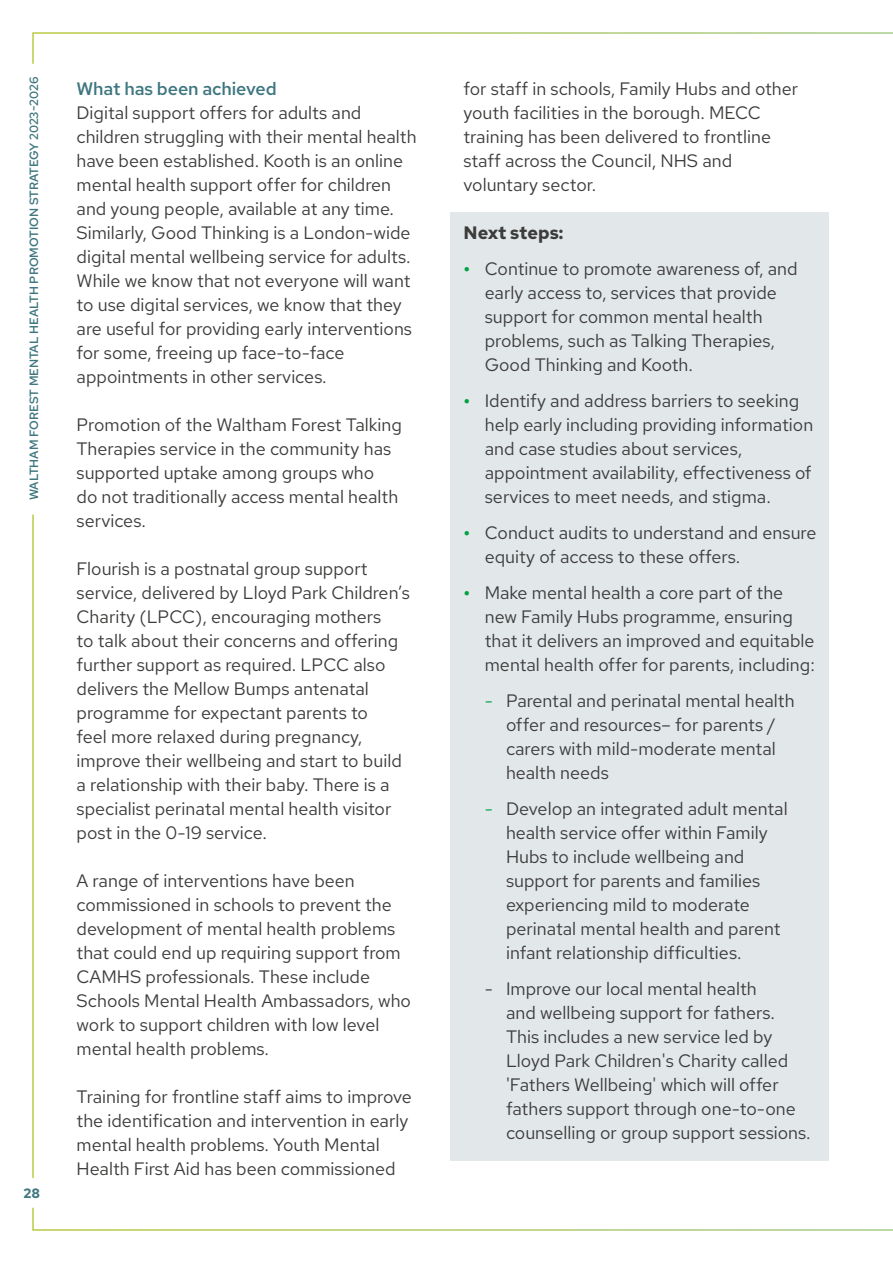
<style>
.page{position:relative;width:893px;height:1263px;background:#fff}
.page>*{position:absolute;margin:0;border:0;box-sizing:border-box;transform-origin:0 0}
.Body{font:18px/24px "Red Hat Text";color:#3c3c3b}
.Sub_Sub{font:500 18px "Red Hat Text";letter-spacing:-.005em;color:#3e767f}
.Body-2{font:700 18px "Red Hat Text";letter-spacing:-.005em;color:#3c3c3b}
.t1{font:700 13.5px "Red Hat Text";color:#3e767f}
.t2{font:600 12px "Red Hat Text";color:#3e767f}
.s1{font-weight:700;color:#00a244}
.s2{color:#00a244}
</style>
<div class="page">
<div style="left:451px;top:213px;width:378px;height:948px;background:#e2e7ea"></div>
<svg style="left:32px;top:32px;width:861px;height:32px"></svg>
<svg style="left:32px;top:1207px;width:861px;height:24px"></svg>
<p class="t2" style="left:26px;top:500px;width:425px;rotate:-90deg">WALTHAM FOREST MENTAL HEALTH PROMOTION STRATEGY 2023-2026</p>
<p class="t1" style="left:24px;top:1184px;width:18px">28</p>
<p class="Sub_Sub" style="left:77px;top:77px;width:202px">What has been achieved</p>
<p class="Body" style="left:77px;top:100px;width:342px">Digital support offers for adults and children struggling with their mental health have been established. Kooth is an online mental health support offer for children and young people, available at any time.<br>Similarly, Good Thinking is a London-wide digital mental wellbeing service for adults.<br>While we know that not everyone will want to use digital services, we know that they are useful for providing early interventions for some, freeing up face-to-face appointments in other services.</p>
<p class="Body" style="left:77px;top:412px;width:327px">Promotion of the Waltham Forest Talking Therapies service in the community has supported uptake among groups who<br>do not traditionally access mental health services.</p>
<p class="Body" style="left:77px;top:556px;width:335px">Flourish is a postnatal group support service, delivered by Lloyd Park Children’s Charity (LPCC), encouraging mothers<br>to talk about their concerns and offering further support as required. LPCC also delivers the Mellow Bumps antenatal programme for expectant parents to<br>feel more relaxed during pregnancy, improve their wellbeing and start to build a relationship with their baby. There is a specialist perinatal mental health visitor post in the 0-19 service.</p>
<p class="Body" style="left:77px;top:868px;width:336px">A range of interventions have been commissioned in schools to prevent the development of mental health problems that could end up requiring support from CAMHS professionals. These include Schools Mental Health Ambassadors, who work to support children with low level mental health problems.</p>
<p class="Body" style="left:77px;top:1084px;width:337px">Training for frontline staff aims to improve the identification and intervention in early mental health problems. Youth Mental Health First Aid has been commissioned</p>
<p class="Body" style="left:463px;top:76px;width:336px">for staff in schools, Family Hubs and other youth facilities in the borough. MECC training has been delivered to frontline staff across the Council, NHS and voluntary sector.</p>
<p class="Body-2" style="left:463px;top:221px;width:101px">Next steps:</p>
<p class="Body" style="left:485px;top:256px;width:314px;text-indent:-21px"><span class="s1">•</span> Continue to promote awareness of, and early access to, services that provide support for common mental health problems, such as Talking Therapies, Good Thinking and Kooth.</p>
<p class="Body" style="left:485px;top:388px;width:330px;text-indent:-21px"><span class="s1">•</span> Identify and address barriers to seeking help early including providing information and case studies about services, appointment availability, effectiveness of services to meet needs, and stigma.</p>
<p class="Body" style="left:485px;top:520px;width:333px;text-indent:-21px"><span class="s1">•</span> Conduct audits to understand and ensure equity of access to these offers.</p>
<p class="Body" style="left:485px;top:580px;width:332px;text-indent:-21px"><span class="s1">•</span> Make mental health a core part of the new Family Hubs programme, ensuring that it delivers an improved and equitable mental health offer for parents, including:</p>
<p class="Body" style="left:506px;top:688px;width:290px;text-indent:-21px"><span class="s2">-</span> Parental and perinatal mental health offer and resources– for parents / carers with mild-moderate mental health needs</p>
<p class="Body" style="left:506px;top:796px;width:283px;text-indent:-21px"><span class="s2">-</span> Develop an integrated adult mental health service offer within Family Hubs to include wellbeing and support for parents and families experiencing mild to moderate perinatal mental health and parent infant relationship difficulties.</p>
<p class="Body" style="left:506px;top:976px;width:306px;text-indent:-21px">- Improve our local mental health<br>and wellbeing support for fathers.<br>This includes a new service led by Lloyd Park Children's Charity called 'Fathers Wellbeing' which will offer fathers support through one-to-one counselling or group support sessions.</p>
</div>
